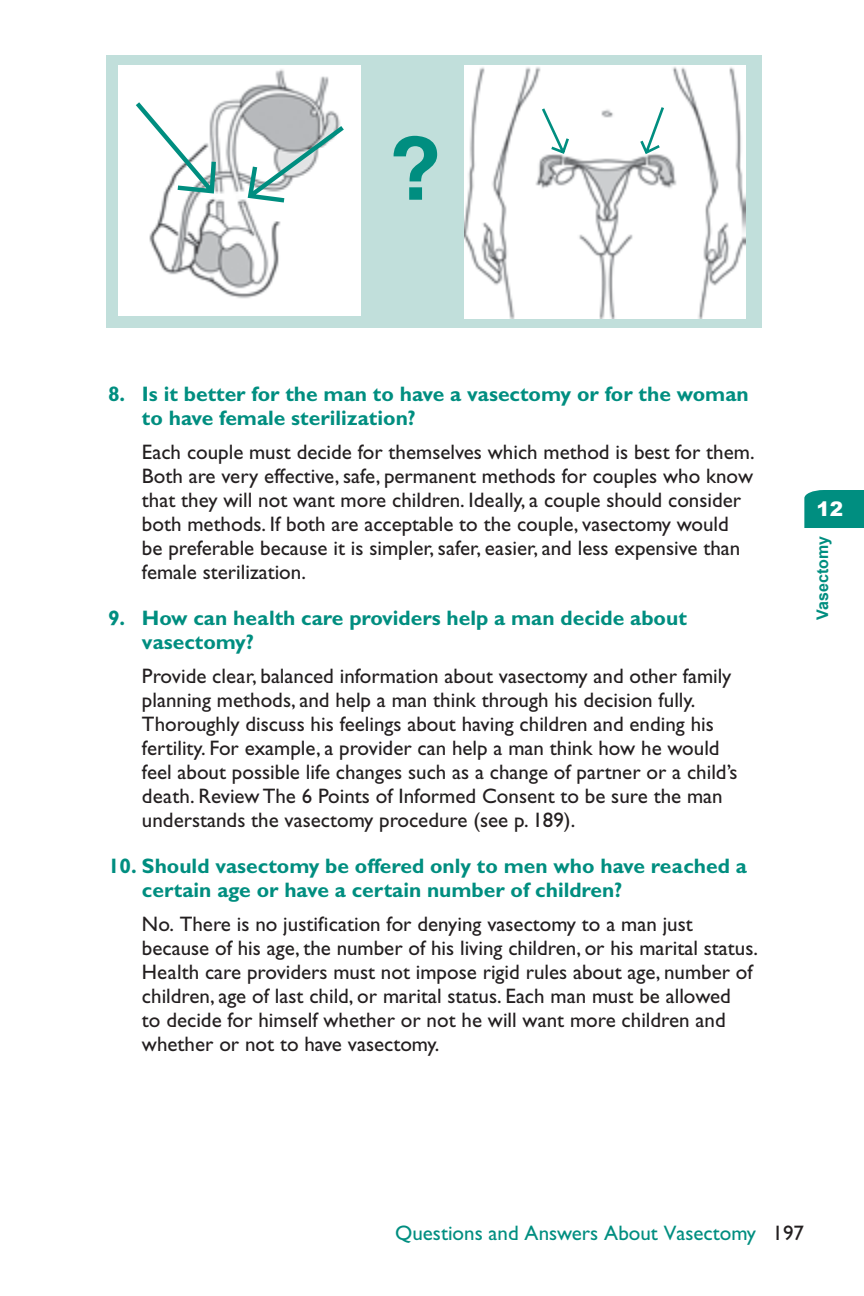
<style>
.page{position:relative;width:864px;height:1296px;background:#fff}
.page>*{position:absolute;margin:0;border:0;box-sizing:border-box;transform-origin:0 0}
.t1{font:700 88px "Helvetica";color:#008e80}
.t2{font:21px/24px "Gill Sans";color:#231f20}
.t3{font:700 21px/24px "Gill Sans";color:#008e80}
.t4{font:21px "Gill Sans";color:#008e80}
.t5{font:900 20px "Arial";color:#fff}
.t6{font:700 16px "Arial";color:#008e80}
.s1{color:#231f20}
</style>
<div class="page">
<div style="left:106px;top:56px;width:656px;height:272px;background:#c1dfdb"></div>
<img style="left:118px;top:65px;width:243px;height:250px">
<svg style="left:131px;top:98px;width:218px;height:107px;background:#d7e1e0"></svg>
<img style="left:465px;top:65px;width:281px;height:254px">
<svg style="left:540px;top:104px;width:126px;height:52px;background:#eff7f6"></svg>
<div style="left:804px;top:490px;width:60px;height:38px;background:#008e80"></div>
<h1 class="t1" style="left:388px;top:115px;width:55px">?</h1>
<p class="t3" style="left:142px;top:382px;width:608px;text-indent:-34px">8. Is it better for the man to have a vasectomy or for the woman to have female sterilization?</p>
<p class="t2" style="left:142px;top:440px;width:614px">Each couple must decide for themselves which method is best for them.<br>Both are very effective, safe, permanent methods for couples who know that they will not want more children. Ideally, a couple should consider both methods. If both are acceptable to the couple, vasectomy would be preferable because it is simpler, safer, easier, and less expensive than female sterilization.</p>
<p class="t3" style="left:142px;top:606px;width:546px;text-indent:-34px">9. How can health care providers help a man decide about vasectomy?</p>
<p class="t2" style="left:142px;top:664px;width:597px">Provide clear, balanced information about vasectomy and other family planning methods, and help a man think through his decision fully.<br>Thoroughly discuss his feelings about having children and ending his fertility. For example, a provider can help a man think how he would feel about possible life changes such as a change of partner or a child’s death. Review The 6 Points of Informed Consent to be sure the man understands the vasectomy procedure (see p. 189).</p>
<p class="t3" style="left:142px;top:854px;width:606px;text-indent:-34px">10. Should vasectomy be offered only to men who have reached a certain age or have a certain number of children?</p>
<p class="t2" style="left:142px;top:912px;width:618px">No. There is no justification for denying vasectomy to a man just because of his age, the number of his living children, or his marital status.<br>Health care providers must not impose rigid rules about age, number of children, age of last child, or marital status. Each man must be allowed<br>to decide for himself whether or not he will want more children and whether or not to have vasectomy.</p>
<p class="t5" style="left:817px;top:495px;width:28px">12</p>
<p class="t6" style="left:814px;top:620px;width:85px;rotate:-90deg">Vasectomy</p>
<p class="t4" style="left:395px;top:1221px;width:410px">Questions and Answers About Vasectomy <span class="s1">197</span></p>
</div>
